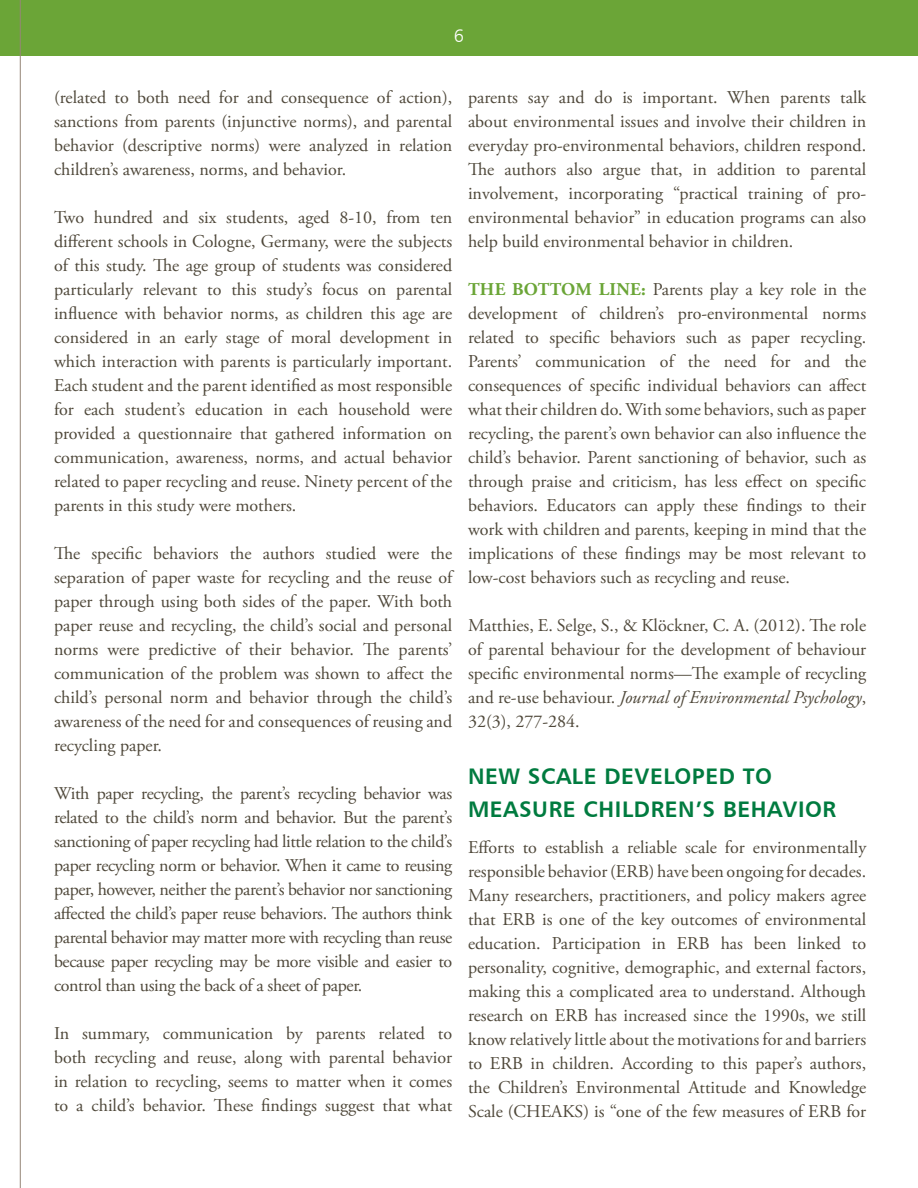
<style>
.page{position:relative;width:918px;height:1188px;background:#fff}
.page>*{position:absolute;margin:0;border:0;box-sizing:border-box;transform-origin:0 0}
.small_headline{font:22.5px/33px "Humanist 777 BT Bold B";letter-spacing:.025em;color:#007b3f}
.Body_Copy_right{font:18px/24px "Adobe Garamond Pro";color:#4f483a;text-align:justify}
.t1{font:18px "Humanist 777 BT Light B";color:#fff}
.s1{font-weight:700;color:#6ba537}
.s2{font-style:italic}
</style>
<div class="page">
<div style="left:0;top:0;width:918px;height:56px;background:#6ba537"></div>
<hr style="left:20px;top:0;width:1px;height:1188px;background:#958676">
<p class="t1" style="left:454px;top:25px;width:12px">6</p>
<p class="Body_Copy_right" style="left:54px;top:86px;width:400px">(related to both need for and consequence of action), sanctions from parents (injunctive norms), and parental behavior (descriptive norms) were analyzed in relation children’s awareness, norms, and behavior.</p>
<p class="Body_Copy_right" style="left:54px;top:206px;width:400px">Two hundred and six students, aged 8-10, from ten different schools in Cologne, Germany, were the subjects of this study. The age group of students was considered particularly relevant to this study’s focus on parental influence with behavior norms, as children this age are considered in an early stage of moral development in which interaction with parents is particularly important.<br>Each student and the parent identified as most responsible for each student’s education in each household were provided a questionnaire that gathered information on communication, awareness, norms, and actual behavior related to paper recycling and reuse. Ninety percent of the parents in this study were mothers.</p>
<p class="Body_Copy_right" style="left:54px;top:542px;width:400px">The specific behaviors the authors studied were the separation of paper waste for recycling and the reuse of paper through using both sides of the paper. With both paper reuse and recycling, the child’s social and personal norms were predictive of their behavior. The parents’ communication of the problem was shown to affect the child’s personal norm and behavior through the child’s awareness of the need for and consequences of reusing and recycling paper.</p>
<p class="Body_Copy_right" style="left:54px;top:782px;width:400px">With paper recycling, the parent’s recycling behavior was related to the child’s norm and behavior. But the parent’s sanctioning of paper recycling had little relation to the child’s paper recycling norm or behavior. When it came to reusing paper, however, neither the parent’s behavior nor sanctioning affected the child’s paper reuse behaviors. The authors think parental behavior may matter more with recycling than reuse because paper recycling may be more visible and easier to control than using the back of a sheet of paper.</p>
<p class="Body_Copy_right" style="left:54px;top:1022px;width:400px">In summary, communication by parents related to both recycling and reuse, along with parental behavior in relation to recycling, seems to matter when it comes to a child’s behavior. These findings suggest that what</p>
<p class="Body_Copy_right" style="left:468px;top:86px;width:400px">parents say and do is important. When parents talk about environmental issues and involve their children in everyday pro-environmental behaviors, children respond.<br>The authors also argue that, in addition to parental involvement, incorporating “practical training of pro&shy;environmental behavior” in education programs can also help build environmental behavior in children.</p>
<p class="Body_Copy_right" style="left:468px;top:278px;width:400px"><span class="s1">THE BOTTOM LINE:</span> Parents play a key role in the development of children’s pro-environmental norms related to specific behaviors such as paper recycling.<br>Parents’ communication of the need for and the consequences of specific individual behaviors can affect what their children do. With some behaviors, such as paper recycling, the parent’s own behavior can also influence the child’s behavior. Parent sanctioning of behavior, such as through praise and criticism, has less effect on specific behaviors. Educators can apply these findings to their work with children and parents, keeping in mind that the implications of these findings may be most relevant to low-cost behaviors such as recycling and reuse.</p>
<p class="Body_Copy_right" style="left:468px;top:614px;width:400px">Matthies, E. Selge, S., &amp; Klöckner, C. A. (2012). The role of parental behaviour for the development of behaviour specific environmental norms—The example of recycling and re-use behaviour. <span class="s2">Journal of Environmental Psychology</span>, 32(3), 277-284.</p>
<p class="small_headline" style="left:468px;top:759px;width:370px">NEW SCALE DEVELOPED TO<br>MEASURE CHILDREN’S BEHAVIOR</p>
<p class="Body_Copy_right" style="left:468px;top:836px;width:400px">Efforts to establish a reliable scale for environmentally responsible behavior (ERB) have been ongoing for decades.<br>Many researchers, practitioners, and policy makers agree that ERB is one of the key outcomes of environmental education. Participation in ERB has been linked to personality, cognitive, demographic, and external factors, making this a complicated area to understand. Although research on ERB has increased since the 1990s, we still know relatively little about the motivations for and barriers to ERB in children. According to this paper’s authors, the Children’s Environmental Attitude and Knowledge Scale (CHEAKS) is “one of the few measures of ERB for</p>
</div>
